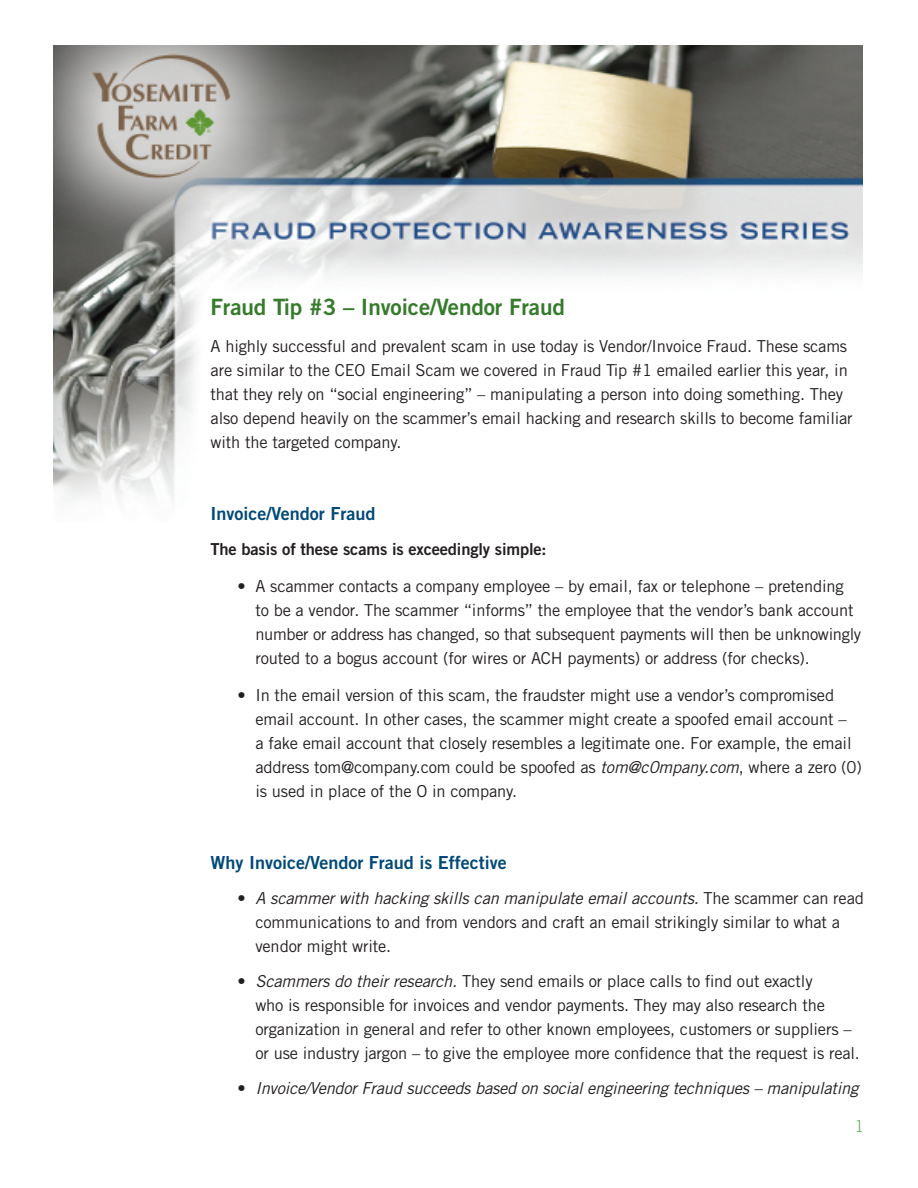
<style>
.page{position:relative;width:918px;height:1188px;background:#fff}
.page>*{position:absolute;margin:0;border:0;box-sizing:border-box;transform-origin:0 0}
.t1{font:22.5px "Trade Gothic Bold Two";letter-spacing:-.005em;color:#357b2b}
.t2{font:18px "Trade Gothic Bold Two";color:#004978}
.t3{font:16.5px/24px "Trade Gothic";letter-spacing:-.01em;color:#231f20}
.t4{font:italic 16.5px "Trade Gothic";letter-spacing:-.015em;color:#231f20}
.t5{font:16.5px "Trade Gothic Bold Two";letter-spacing:-.01em;color:#231f20}
.t6{font:300 16.5px "Trade Gothic";color:#63b461}
.s1{font-style:italic}
.s2{font-style:normal}
</style>
<div class="page">
<img style="left:54px;top:45px;width:809px;height:458px">
<h1 class="t1" style="left:211px;top:293px;width:356px">Fraud Tip #3 – Invoice/Vendor Fraud</h1>
<p class="t3" style="left:211px;top:334px;width:644px">A highly successful and prevalent scam in use today is Vendor/Invoice Fraud. These scams are similar to the CEO Email Scam we covered in Fraud Tip #1 emailed earlier this year, in that they rely on “social engineering” – manipulating a person into doing something. They also depend heavily on the scammer’s email hacking and research skills to become familiar with the targeted company.</p>
<p class="t2" style="left:211px;top:503px;width:166px">Invoice/Vendor Fraud</p>
<p class="t5" style="left:211px;top:539px;width:338px">The basis of these scams is exceedingly simple:</p>
<p class="t3" style="left:255px;top:574px;width:607px;text-indent:-18px">• A scammer contacts a company employee – by email, fax or telephone – pretending to be a vendor. The scammer “informs” the employee that the vendor’s bank account number or address has changed, so that subsequent payments will then be unknowingly routed to a bogus account (for wires or ACH payments) or address (for checks).</p>
<p class="t3" style="left:255px;top:683px;width:608px;text-indent:-18px">• In the email version of this scam, the fraudster might use a vendor’s compromised email account. In other cases, the scammer might create a spoofed email account –<br>a fake email account that closely resembles a legitimate one. For example, the email address tom@company.com could be spoofed as <span class="s1">tom@c0mpany.com</span>, where a zero (0) is used in place of the O in company.</p>
<p class="t2" style="left:211px;top:852px;width:298px">Why Invoice/Vendor Fraud is Effective</p>
<p class="t3" style="left:255px;top:886px;width:610px;text-indent:-18px">• <span class="s1">A scammer with hacking skills can manipulate email accounts.</span> The scammer can read communications to and from vendors and craft an email strikingly similar to what a vendor might write.</p>
<p class="t3" style="left:255px;top:969px;width:606px;text-indent:-18px">• <span class="s1">Scammers do their research.</span> They send emails or place calls to find out exactly<br>who is responsible for invoices and vendor payments. They may also research the organization in general and refer to other known employees, customers or suppliers – or use industry jargon – to give the employee more confidence that the request is real.</p>
<p class="t4" style="left:238px;top:1078px;width:622px"><span class="s2">•</span> Invoice/Vendor Fraud succeeds based on social engineering techniques – manipulating</p>
<p class="t6" style="left:855px;top:1116px;width:11px">1</p>
</div>
